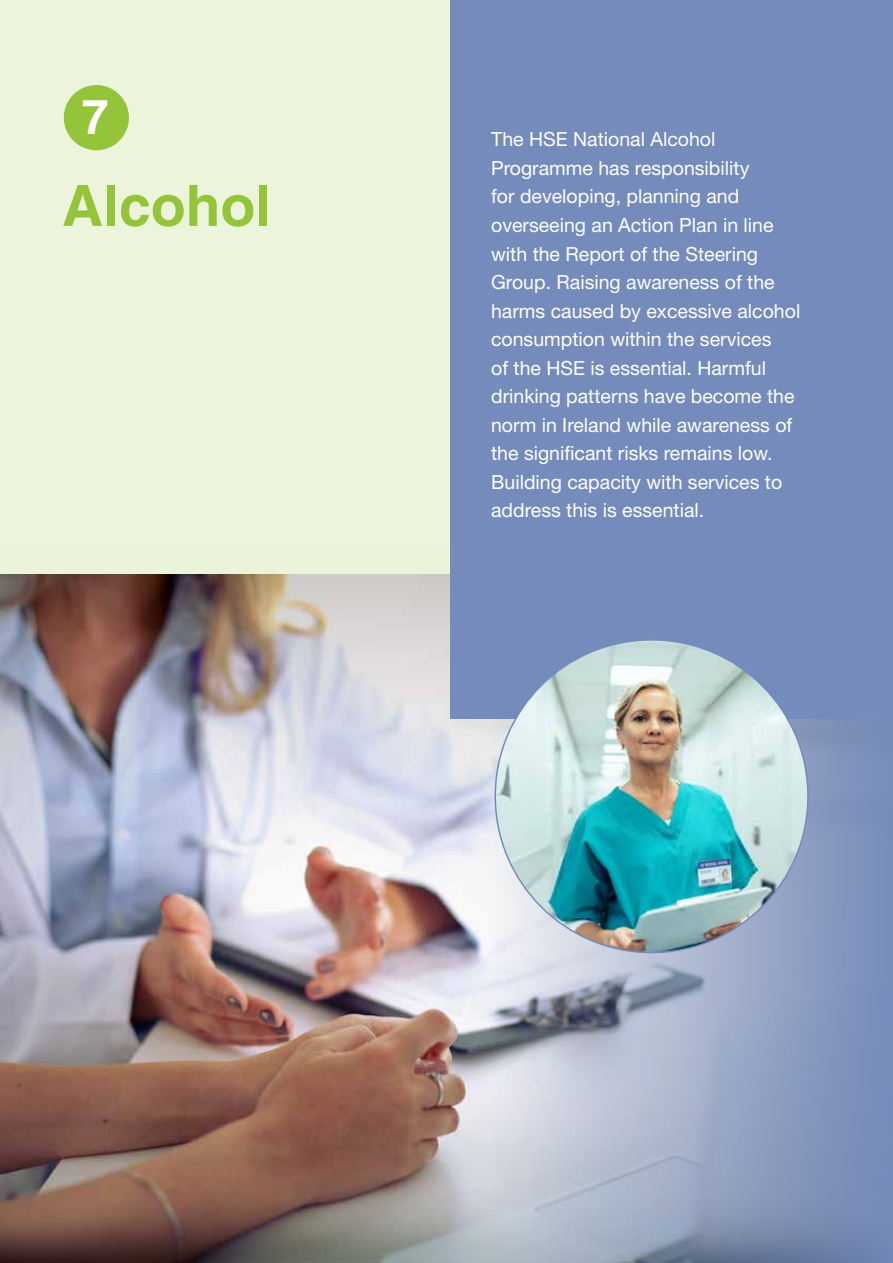
<style>
.page{position:relative;width:893px;height:1263px;background:#fff}
.page>*{position:absolute;margin:0;border:0;box-sizing:border-box;transform-origin:0 0}
.t1{font:700 57px "Helvetica LT Std";color:#94c43a}
.t2{font:700 48.3px "Helvetica LT Std";color:#fff}
.t3{font:19.5px/28.5px "Helvetica Neue LT Pro";color:#fff}
</style>
<div class="page">
<div style="left:0;top:0;width:459px;height:816px;background:#edf4dc"></div>
<img style="left:0;top:546px;width:893px;height:717px">
<div style="left:451px;top:0;width:442px;height:719px;background:#748bbb"></div>
<div style="left:64px;top:85px;width:65px;height:65px;background:#94c43a;border-radius:50%"></div>
<img style="left:495px;top:640px;width:313px;height:312px;border-radius:156px">
<h2 class="t2" style="left:82px;top:88px;width:28px">7</h2>
<h1 class="t1" style="left:62px;top:171px;width:211px">Alcohol</h1>
<p class="t3" style="left:491px;top:125px;width:311px">The HSE National Alcohol<br>Programme has responsibility<br>for developing, planning and overseeing an Action Plan in line with the Report of the Steering<br>Group. Raising awareness of the harms caused by excessive alcohol consumption within the services<br>of the HSE is essential. Harmful drinking patterns have become the norm in Ireland while awareness of the significant risks remains low.<br>Building capacity with services to address this is essential.</p>
</div>
